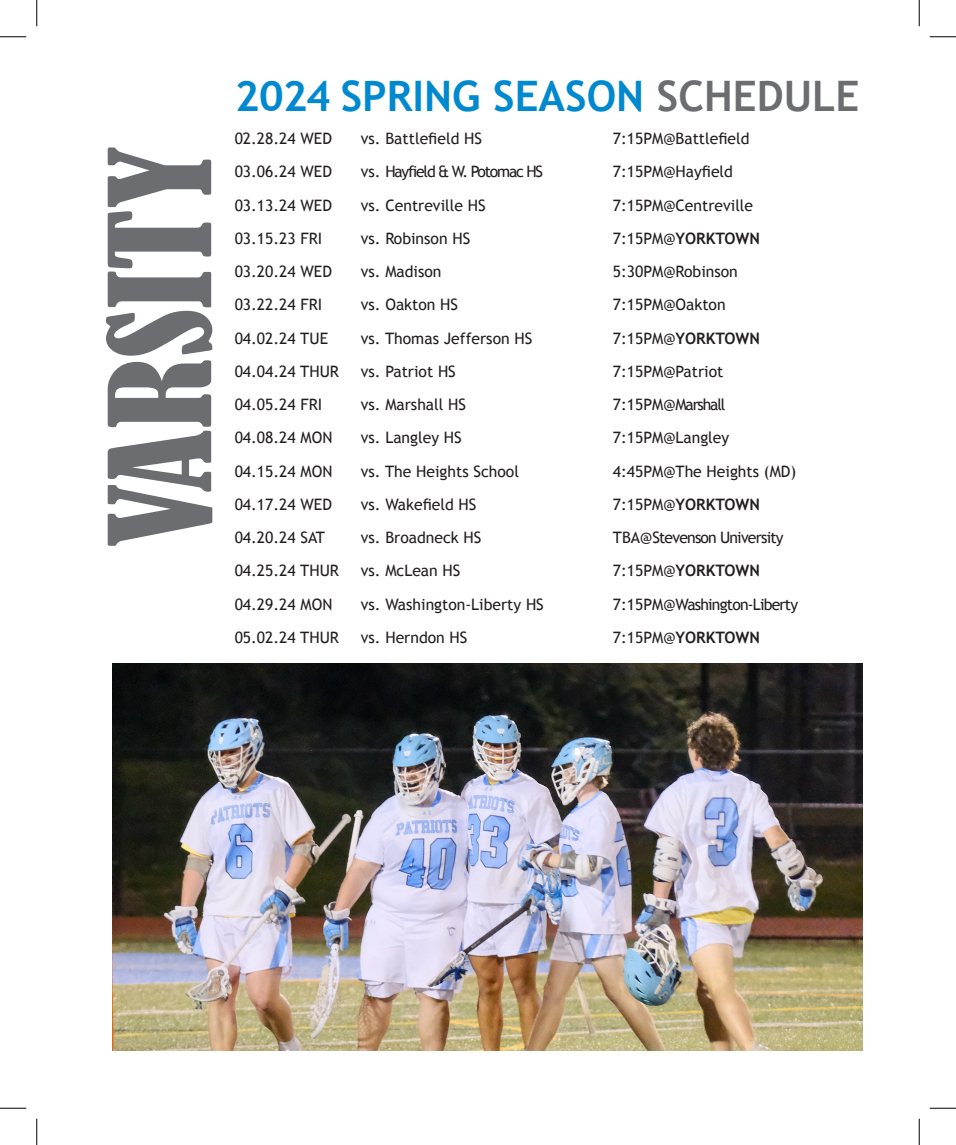
<style>
.page{position:relative;width:956px;height:1145px;background:#fff}
.page>*{position:absolute;margin:0;border:0;box-sizing:border-box;transform-origin:0 0}
.t1{font:condensed 131.25px "Bernard";color:#6c6d70}
.t2{font:700 42px "Trebuchet MS";color:#0089cf}
.t3{font:15.75px "Trebuchet MS";color:#231f20}
.t4{font:700 15.75px "Trebuchet MS";color:#231f20}
.t5{font:15.75px "Trebuchet MS";letter-spacing:-.05em;color:#231f20}
.t6{font:15.75px "Trebuchet MS";letter-spacing:-.075em;color:#231f20}
.s1{color:#6c6d70}
.s2{font-weight:400}
</style>
<div class="page">
<img style="left:112px;top:663px;width:750px;height:387px">
<svg style="left:0;top:36px;width:26px;height:1px"></svg>
<svg style="left:929px;top:36px;width:27px;height:1px"></svg>
<svg style="left:0;top:1107px;width:26px;height:1px"></svg>
<svg style="left:929px;top:1107px;width:27px;height:1px"></svg>
<svg style="left:36px;top:0;width:1px;height:26px"></svg>
<svg style="left:36px;top:1118px;width:1px;height:26px"></svg>
<svg style="left:918px;top:0;width:1px;height:26px"></svg>
<svg style="left:918px;top:1118px;width:1px;height:26px"></svg>
<p class="t1" style="left:84px;top:547px;width:402px;rotate:-90deg">VARSITY</p>
<p class="t2" style="left:235px;top:70px;width:626px">2024 SPRING SEASON <span class="s1">SCHEDULE</span></p>
<p class="t3" style="left:235px;top:129px;width:99px">02.28.24 WED</p>
<p class="t3" style="left:361px;top:129px;width:123px">vs. Battlefield HS</p>
<p class="t3" style="left:613px;top:129px;width:138px">7:15PM@Battlefield</p>
<p class="t3" style="left:235px;top:162px;width:99px">03.06.24 WED</p>
<p class="t6" style="left:361px;top:162px;width:184px">vs. Hayfield &amp; W. Potomac HS</p>
<p class="t3" style="left:613px;top:162px;width:122px">7:15PM@Hayfield</p>
<p class="t3" style="left:235px;top:196px;width:99px">03.13.24 WED</p>
<p class="t3" style="left:361px;top:196px;width:126px">vs. Centreville HS</p>
<p class="t3" style="left:613px;top:196px;width:142px">7:15PM@Centreville</p>
<p class="t3" style="left:235px;top:229px;width:89px">03.15.23 FRI</p>
<p class="t3" style="left:361px;top:229px;width:111px">vs. Robinson HS</p>
<p class="t4" style="left:613px;top:228px;width:148px"><span class="s2">7:15PM@</span>YORKTOWN</p>
<p class="t3" style="left:235px;top:262px;width:99px">03.20.24 WED</p>
<p class="t3" style="left:361px;top:262px;width:82px">vs. Madison</p>
<p class="t3" style="left:613px;top:262px;width:126px">5:30PM@Robinson</p>
<p class="t3" style="left:235px;top:295px;width:89px">03.22.24 FRI</p>
<p class="t3" style="left:361px;top:295px;width:99px">vs. Oakton HS</p>
<p class="t3" style="left:613px;top:295px;width:114px">7:15PM@Oakton</p>
<p class="t3" style="left:235px;top:329px;width:95px">04.02.24 TUE</p>
<p class="t3" style="left:361px;top:329px;width:173px">vs. Thomas Jefferson HS</p>
<p class="t4" style="left:613px;top:328px;width:148px"><span class="s2">7:15PM@</span>YORKTOWN</p>
<p class="t3" style="left:235px;top:362px;width:106px">04.04.24 THUR</p>
<p class="t3" style="left:361px;top:362px;width:97px">vs. Patriot HS</p>
<p class="t3" style="left:613px;top:362px;width:112px">7:15PM@Patriot</p>
<p class="t3" style="left:235px;top:395px;width:89px">04.05.24 FRI</p>
<p class="t3" style="left:361px;top:395px;width:107px">vs. Marshall HS</p>
<p class="t6" style="left:613px;top:395px;width:114px">7:15PM@Marshall</p>
<p class="t3" style="left:235px;top:428px;width:99px">04.08.24 MON</p>
<p class="t3" style="left:361px;top:428px;width:102px">vs. Langley HS</p>
<p class="t3" style="left:613px;top:428px;width:118px">7:15PM@Langley</p>
<p class="t3" style="left:235px;top:462px;width:99px">04.15.24 MON</p>
<p class="t3" style="left:361px;top:462px;width:160px">vs. The Heights School</p>
<p class="t3" style="left:613px;top:462px;width:185px">4:45PM@The Heights (MD)</p>
<p class="t3" style="left:235px;top:495px;width:99px">04.17.24 WED</p>
<p class="t3" style="left:361px;top:495px;width:117px">vs. Wakefield HS</p>
<p class="t4" style="left:613px;top:494px;width:148px"><span class="s2">7:15PM@</span>YORKTOWN</p>
<p class="t3" style="left:235px;top:528px;width:92px">04.20.24 SAT</p>
<p class="t3" style="left:361px;top:528px;width:122px">vs. Broadneck HS</p>
<p class="t5" style="left:613px;top:528px;width:172px">TBA@Stevenson University</p>
<p class="t3" style="left:235px;top:561px;width:106px">04.25.24 THUR</p>
<p class="t3" style="left:361px;top:561px;width:101px">vs. McLean HS</p>
<p class="t4" style="left:613px;top:561px;width:148px"><span class="s2">7:15PM@</span>YORKTOWN</p>
<p class="t3" style="left:235px;top:595px;width:99px">04.29.24 MON</p>
<p class="t3" style="left:361px;top:595px;width:185px">vs. Washington-Liberty HS</p>
<p class="t5" style="left:613px;top:595px;width:187px">7:15PM@Washington-Liberty</p>
<p class="t3" style="left:235px;top:628px;width:106px">05.02.24 THUR</p>
<p class="t3" style="left:361px;top:628px;width:108px">vs. Herndon HS</p>
<p class="t4" style="left:613px;top:627px;width:148px"><span class="s2">7:15PM@</span>YORKTOWN</p>
</div>
